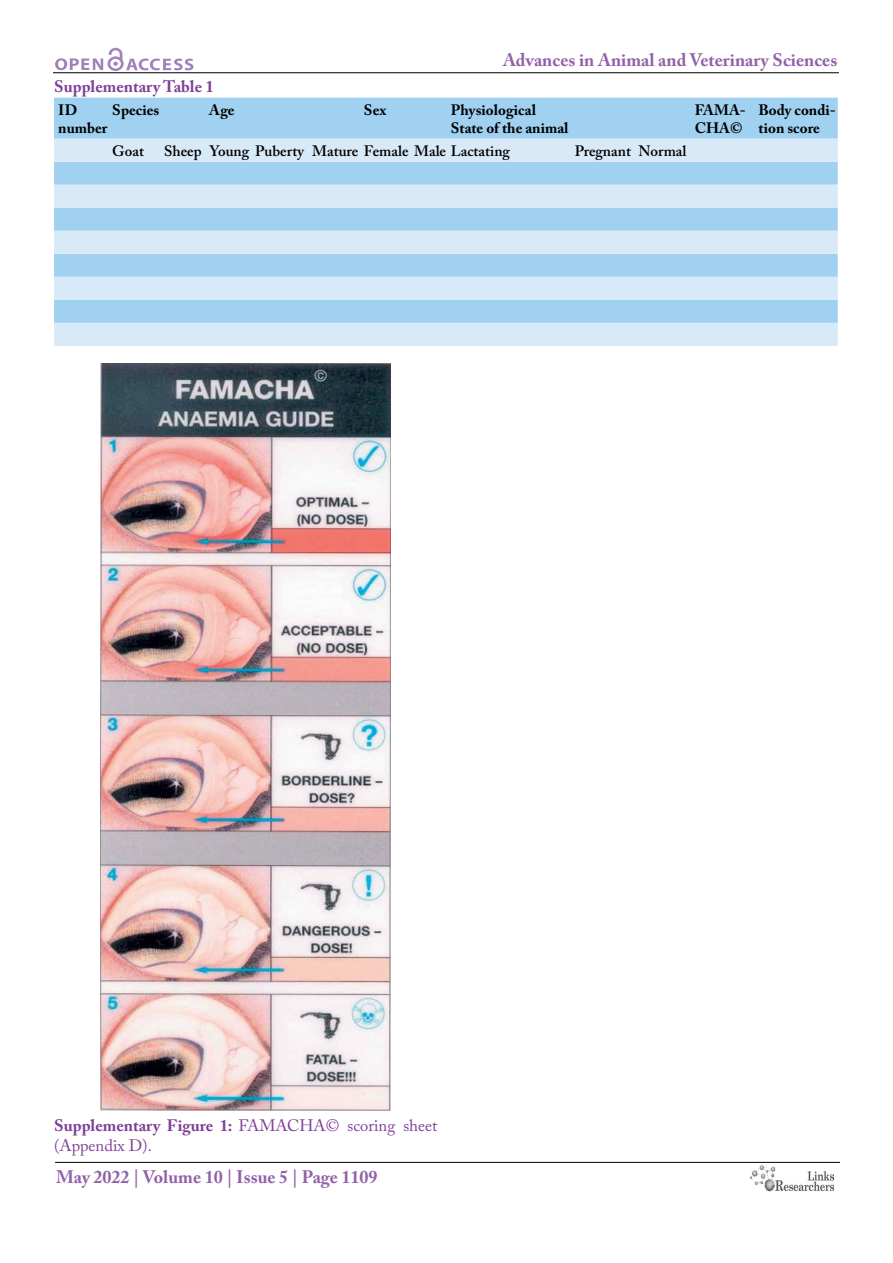
<style>
.page{position:relative;width:893px;height:1263px;background:#fff}
.page>*{position:absolute;margin:0;border:0;box-sizing:border-box;transform-origin:0 0}
.t1{font:700 18px "Adobe Caslon Pro";color:#9161a9}
.t2{font:16.5px/19.8px "Adobe Caslon Pro";color:#7f3f98}
.t3{font:700 16.5px "Adobe Caslon Pro";color:#7f3f98}
.t4{font:700 15px/18px "Adobe Caslon Pro";color:#000}
.t5{font:600 15px "Adobe Caslon Pro";color:#000}
.s1{font-weight:700}
</style>
<div class="page">
<hr style="left:53px;top:72px;width:786px;height:1px;background:#000">
<hr style="left:55px;top:1162px;width:785px;height:1px;background:#000">
<svg style="left:55px;top:48px;width:138px;height:23px"></svg>
<img style="left:750px;top:1166px;width:83px;height:26px">
<div style="left:54px;top:98px;width:784px;height:41px;background:#a1d1f0"></div>
<svg style="left:54px;top:139px;width:784px;height:207px;fill:#d8eaf8"></svg>
<img style="left:101px;top:363px;width:290px;height:748px">
<p class="t1" style="left:503px;top:50px;width:336px">Advances in Animal and Veterinary Sciences</p>
<p class="t3" style="left:54px;top:76px;width:161px">Supplementary Table 1</p>
<p class="t4" style="left:58px;top:100px;width:51px">ID number</p>
<p class="t4" style="left:112px;top:100px;width:49px">Species</p>
<p class="t4" style="left:209px;top:100px;width:27px">Age</p>
<p class="t4" style="left:364px;top:100px;width:24px">Sex</p>
<p class="t4" style="left:451px;top:100px;width:119px">Physiological<br>State of the animal</p>
<p class="t4" style="left:695px;top:100px;width:53px">FAMA-<br>CHA©</p>
<p class="t4" style="left:759px;top:100px;width:79px">Body condi&shy;tion score</p>
<p class="t5" style="left:112px;top:142px;width:33px">Goat</p>
<p class="t5" style="left:164px;top:142px;width:347px">Sheep Young Puberty Mature Female Male Lactating</p>
<p class="t5" style="left:575px;top:142px;width:113px">Pregnant Normal</p>
<p class="t2" style="left:54px;top:1115px;width:385px"><span class="s1">Supplementary Figure 1:</span> FAMACHA© scoring sheet (Appendix D).</p>
<p class="t1" style="left:56px;top:1166px;width:323px">May 2022 | Volume 10 | Issue 5 | Page 1109</p>
</div>
